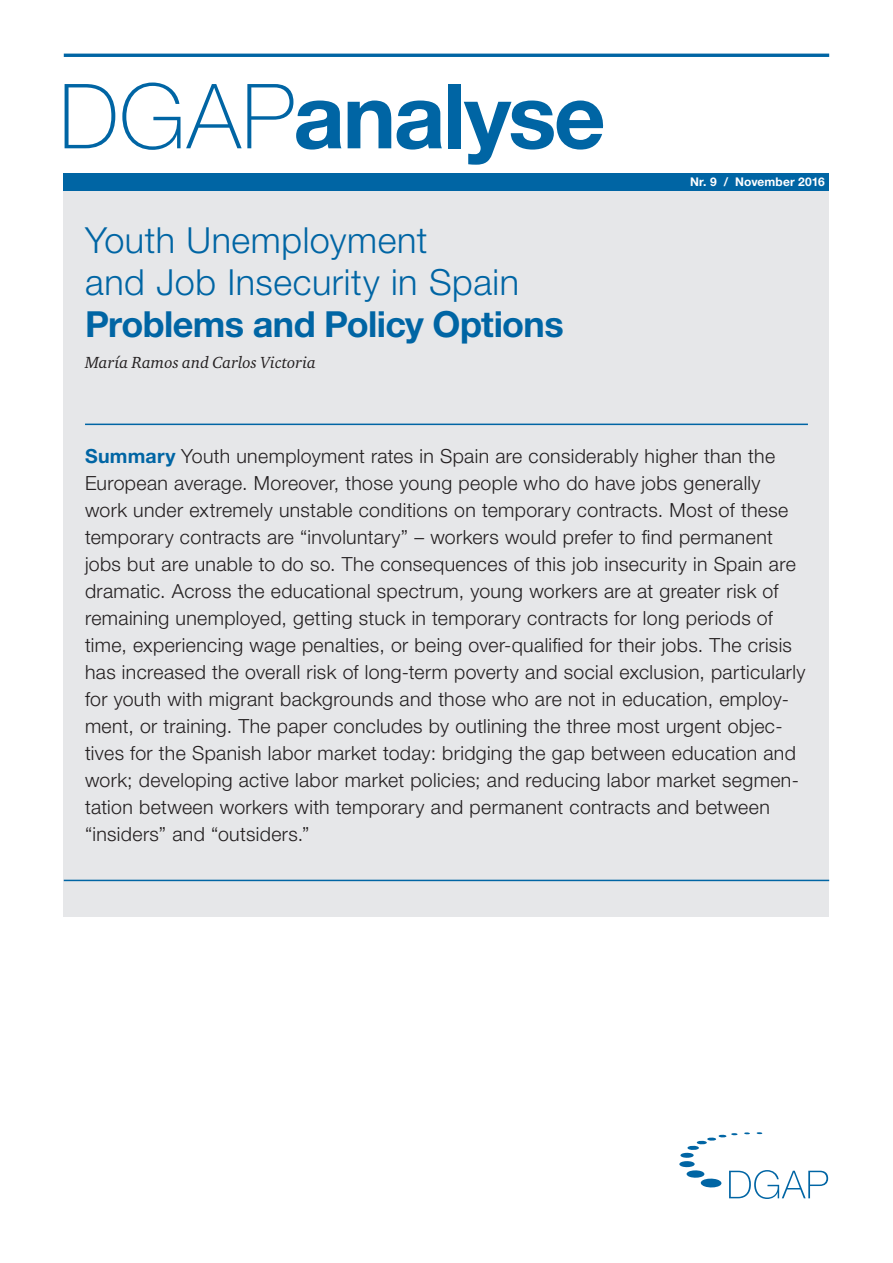
<style>
.page{position:relative;width:893px;height:1263px;background:#fff}
.page>*{position:absolute;margin:0;border:0;box-sizing:border-box;transform-origin:0 0}
.DGAPtitelxy{font:700 90px "Helvetica Neue LT Pro";letter-spacing:-.025em;color:#0065a4}
.ÜS__NH{font:300 36px/42px "Helvetica Neue LT Pro";letter-spacing:.015em;color:#0065a4}
.ANALYSE___Intro___Zu{font:300 19.5px/27px "Helvetica Neue LT Pro";letter-spacing:.02em;color:#231f20}
.Verfasser__CH{font:italic 16.5px "Charter ITC Pro";letter-spacing:.005em;color:#231f20}
.Titel_Balken{font:700 12px "Helvetica Neue LT Pro";letter-spacing:.01em;color:#fff}
.s1{font-weight:100}
.s2{font-weight:700}
.s3{font-weight:700;color:#0065a4}
</style>
<div class="page">
<div style="left:64px;top:190px;width:765px;height:726px;background:#e6e7e9"></div>
<hr style="left:85px;top:424px;width:723px;height:1px;background:#0065a4">
<hr style="left:64px;top:880px;width:765px;height:1px;background:#0065a4">
<hr style="left:64px;top:54px;width:765px;height:3px;background:#0065a4">
<div style="left:64px;top:174px;width:765px;height:17px;background:#0065a4"></div>
<svg style="left:679px;top:1132px;width:149px;height:67px"></svg>
<p class="DGAPtitelxy" style="left:59px;top:59px;width:548px"><span class="s1">DGAP</span>analyse</p>
<p class="ÜS__NH" style="left:85px;top:219px;width:480px">Youth Unemployment<br>and Job Insecurity in Spain<br><span class="s2">Problems and Policy Options</span></p>
<p class="Verfasser__CH" style="left:85px;top:353px;width:232px">María Ramos and Carlos Victoria</p>
<p class="Titel_Balken" style="left:690px;top:174px;width:136px">Nr. 9 / November 2016</p>
<p class="ANALYSE___Intro___Zu" style="left:85px;top:442px;width:722px"><span class="s3">Summary</span> Youth unemployment rates in Spain are considerably higher than the European average. Moreover, those young people who do have jobs generally work under extremely unstable conditions on temporary contracts. Most of these temporary contracts are “involuntary” – workers would prefer to find permanent jobs but are unable to do so. The consequences of this job insecurity in Spain are dramatic. Across the educational spectrum, young workers are at greater risk of remaining unemployed, getting stuck in temporary contracts for long periods of time, experiencing wage penalties, or being over-qualified for their jobs. The crisis has increased the overall risk of long-term poverty and social exclusion, particularly for youth with migrant backgrounds and those who are not in education, employ&shy;ment, or training. The paper concludes by outlining the three most urgent objec&shy;tives for the Spanish labor market today: bridging the gap between education and work; developing active labor market policies; and reducing labor market segmen&shy;tation between workers with temporary and permanent contracts and between “insiders” and “outsiders.”</p>
</div>
